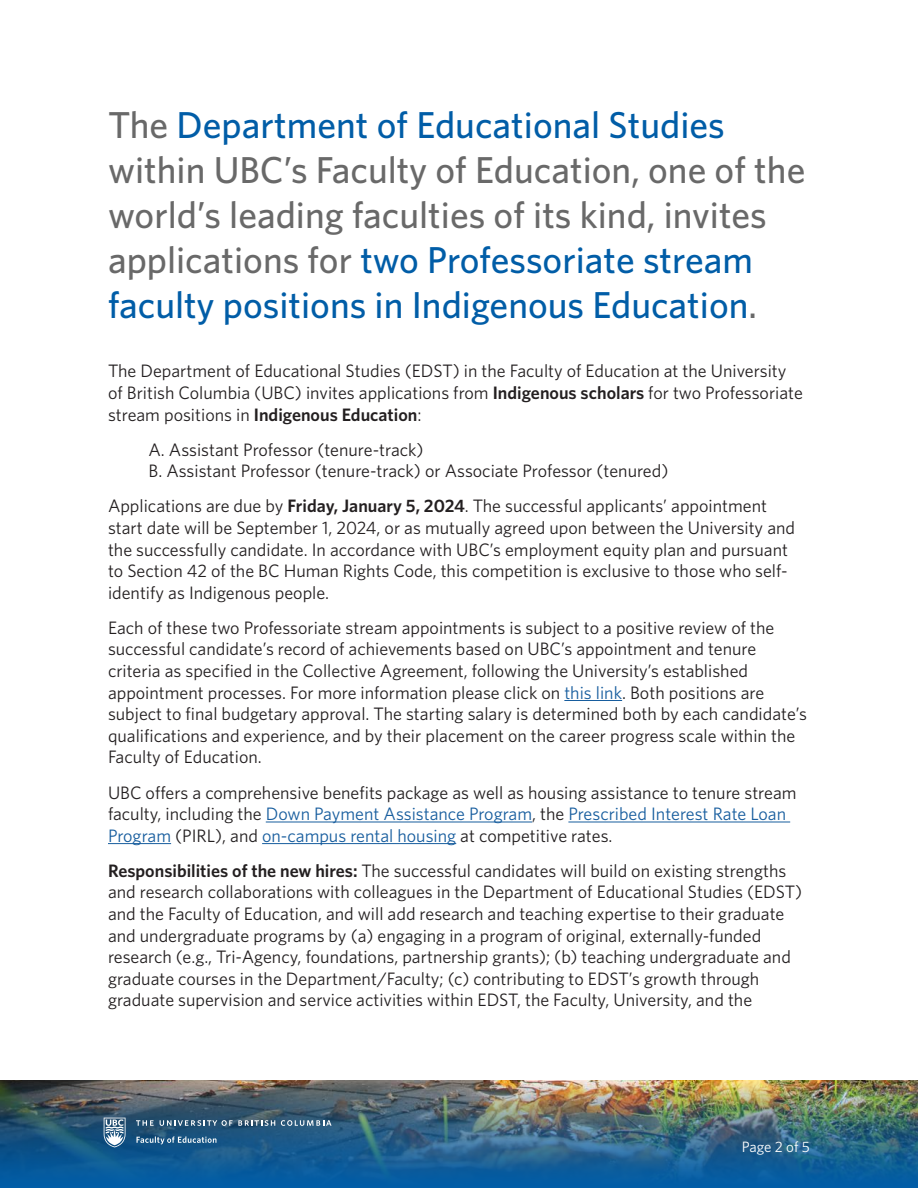
<style>
.page{position:relative;width:918px;height:1188px;background:#fff}
.page>*{position:absolute;margin:0;border:0;box-sizing:border-box;transform-origin:0 0}
.Header_one_in_Grey{font:500 37.5px/45px "Whitney";color:#696969}
.t1{font:18px/21.6px "Whitney";color:#231f20}
.t2{font:15px "Whitney";letter-spacing:-.005em;color:#fff}
.s1{color:#015da7}
.s2{font-weight:600}
.s3{color:#175d9e}
</style>
<div class="page">
<img style="left:0;top:1080px;width:918px;height:108px">
<svg style="left:104px;top:1118px;width:22px;height:29px"></svg>
<svg style="left:136px;top:1120px;width:18px;height:6px"></svg>
<svg style="left:160px;top:1120px;width:115px;height:6px"></svg>
<svg style="left:281px;top:1120px;width:51px;height:6px"></svg>
<svg style="left:136px;top:1136px;width:80px;height:8px"></svg>
<hr style="left:564px;top:700px;width:58px;height:1px;background:#175d9e">
<hr style="left:266px;top:822px;width:266px;height:1px;background:#175d9e">
<hr style="left:568px;top:822px;width:222px;height:1px;background:#175d9e">
<hr style="left:108px;top:843px;width:63px;height:1px;background:#175d9e">
<hr style="left:262px;top:843px;width:194px;height:1px;background:#175d9e">
<p class="Header_one_in_Grey" style="left:108px;top:102px;width:699px">The <span class="s1">Department of Educational Studies </span>within UBC’s Faculty of Education, one of the world’s leading faculties of its kind, invites applications for <span class="s1">two Professoriate stream faculty positions in Indigenous Education</span>.</p>
<p class="t1" style="left:108px;top:360px;width:696px">The Department of Educational Studies (EDST) in the Faculty of Education at the University of British Columbia (UBC) invites applications from <span class="s2">Indigenous scholars</span> for two Professoriate stream positions in <span class="s2">Indigenous Education</span>:</p>
<p class="t1" style="left:148px;top:438px;width:277px">A. Assistant Professor (tenure-track)</p>
<p class="t1" style="left:148px;top:460px;width:521px">B. Assistant Professor (tenure-track) or Associate Professor (tenured)</p>
<p class="t1" style="left:108px;top:495px;width:689px">Applications are due by <span class="s2">Friday, January 5, 2024</span>. The successful applicants’ appointment start date will be September 1, 2024, or as mutually agreed upon between the University and the successfully candidate. In accordance with UBC’s employment equity plan and pursuant to Section 42 of the BC Human Rights Code, this competition is exclusive to those who self&shy;identify as Indigenous people.</p>
<p class="t1" style="left:108px;top:616px;width:701px">Each of these two Professoriate stream appointments is subject to a positive review of the successful candidate’s record of achievements based on UBC’s appointment and tenure criteria as specified in the Collective Agreement, following the University’s established appointment processes. For more information please click on <span class="s3">this link</span>. Both positions are subject to final budgetary approval. The starting salary is determined both by each candidate’s qualifications and experience, and by their placement on the career progress scale within the Faculty of Education.</p>
<p class="t1" style="left:108px;top:781px;width:690px">UBC offers a comprehensive benefits package as well as housing assistance to tenure stream faculty, including the <span class="s3">Down Payment Assistance Program</span>, the <span class="s3">Prescribed Interest Rate Loan<br>Program</span> (PIRL), and <span class="s3">on-campus rental housing</span> at competitive rates.</p>
<p class="t1" style="left:108px;top:859px;width:696px"><span class="s2">Responsibilities of the new hires:</span> The successful candidates will build on existing strengths and research collaborations with colleagues in the Department of Educational Studies (EDST) and the Faculty of Education, and will add research and teaching expertise to their graduate and undergraduate programs by (a) engaging in a program of original, externally-funded research (e.g., Tri-Agency, foundations, partnership grants); (b) teaching undergraduate and graduate courses in the Department/Faculty; (c) contributing to EDST’s growth through graduate supervision and service activities within EDST, the Faculty, University, and the</p>
<p class="t2" style="left:742px;top:1137px;width:70px">Page 2 of 5</p>
</div>
